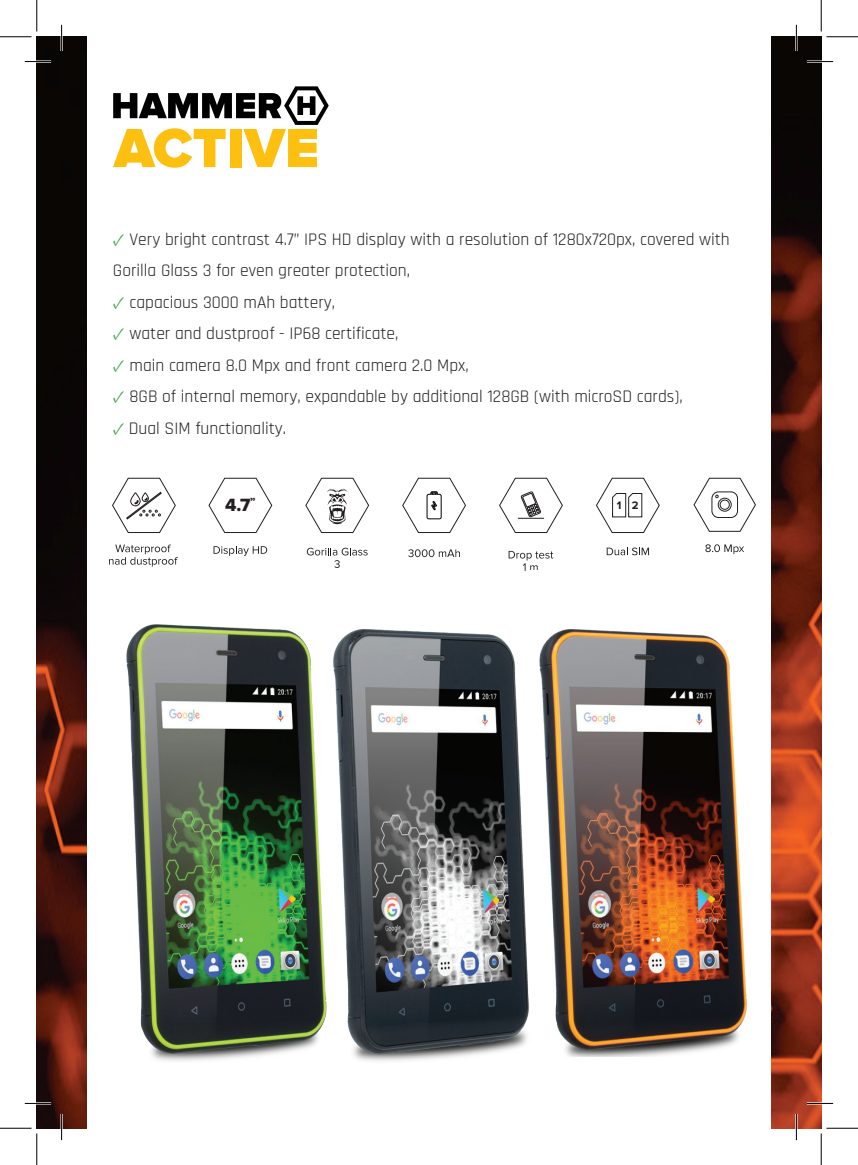
<style>
.page{position:relative;width:858px;height:1165px;background:#fff}
.page>*{position:absolute;margin:0;border:0;box-sizing:border-box;transform-origin:0 0}
.t1{font:18.38px "Proxima Nova Extrabld";color:#231f20}
.t2{font:17.5px/31.5px "Rajdhani";color:#231f20}
.t3{font:700 11.38px "Proxima Nova";color:#231f20}
.t4{font:10.67px "Proxima Nova Extrabld";color:#231f20}
.s1{font-family:"Minion Pro";color:#40ae49}
</style>
<div class="page">
<img style="left:37px;top:37px;width:49px;height:1091px">
<img style="left:771px;top:37px;width:50px;height:1091px">
<svg style="left:113px;top:86px;width:215px;height:82px"></svg>
<img style="left:60px;top:597px;width:254px;height:506px">
<img style="left:314px;top:629px;width:205px;height:432px">
<img style="left:519px;top:629px;width:228px;height:427px">
<svg style="left:408px;top:549px;width:52px;height:8px"></svg>
<svg style="left:402px;top:477px;width:64px;height:56px"></svg>
<svg style="left:508px;top:551px;width:45px;height:20px"></svg>
<svg style="left:499px;top:477px;width:64px;height:56px"></svg>
<svg style="left:693px;top:478px;width:62px;height:54px"></svg>
<svg style="left:705px;top:544px;width:38px;height:10px"></svg>
<svg style="left:596px;top:477px;width:64px;height:56px"></svg>
<svg style="left:606px;top:547px;width:42px;height:8px"></svg>
<svg style="left:307px;top:548px;width:60px;height:20px"></svg>
<svg style="left:305px;top:477px;width:64px;height:56px"></svg>
<svg style="left:110px;top:544px;width:68px;height:23px"></svg>
<svg style="left:112px;top:478px;width:64px;height:55px"></svg>
<svg style="left:213px;top:546px;width:54px;height:10px"></svg>
<svg style="left:208px;top:477px;width:65px;height:56px"></svg>
<hr style="left:25px;top:60px;width:26px;height:3px;background:#fff">
<hr style="left:806px;top:60px;width:26px;height:3px;background:#fff">
<hr style="left:25px;top:1102px;width:26px;height:2px;background:#fff">
<hr style="left:806px;top:1102px;width:26px;height:2px;background:#fff">
<hr style="left:60px;top:25px;width:3px;height:26px;background:#fff">
<hr style="left:60px;top:1114px;width:3px;height:26px;background:#fff">
<hr style="left:795px;top:25px;width:2px;height:26px;background:#fff">
<hr style="left:795px;top:1114px;width:2px;height:26px;background:#fff">
<svg style="left:25px;top:61px;width:26px;height:1px"></svg>
<svg style="left:806px;top:61px;width:26px;height:1px"></svg>
<svg style="left:25px;top:1103px;width:26px;height:1px"></svg>
<svg style="left:806px;top:1103px;width:26px;height:1px"></svg>
<svg style="left:61px;top:25px;width:1px;height:26px"></svg>
<svg style="left:61px;top:1114px;width:1px;height:26px"></svg>
<svg style="left:795px;top:25px;width:1px;height:26px"></svg>
<svg style="left:795px;top:1114px;width:1px;height:26px"></svg>
<hr style="left:0;top:36px;width:32px;height:1px;background:#000">
<hr style="left:826px;top:36px;width:31px;height:1px;background:#000">
<hr style="left:0;top:1128px;width:32px;height:1px;background:#000">
<hr style="left:826px;top:1128px;width:31px;height:1px;background:#000">
<hr style="left:36px;top:0;width:1px;height:32px;background:#000">
<hr style="left:36px;top:1133px;width:1px;height:32px;background:#000">
<hr style="left:820px;top:0;width:1px;height:32px;background:#000">
<hr style="left:820px;top:1133px;width:1px;height:32px;background:#000">
<p class="t2" style="left:113px;top:224px;width:618px"><span class="s1">✓</span> Very bright contrast 4.7” IPS HD display with a resolution of 1280x720px, covered with<br>Gorilla Glass 3 for even greater protection,</p>
<p class="t2" style="left:113px;top:287px;width:224px"><span class="s1">✓</span> capacious 3000 mAh battery,</p>
<p class="t2" style="left:113px;top:318px;width:287px"><span class="s1">✓</span> water and dustproof - IP68 certificate,</p>
<p class="t2" style="left:113px;top:350px;width:357px"><span class="s1">✓</span> main camera 8.0 Mpx and front camera 2.0 Mpx,</p>
<p class="t2" style="left:113px;top:381px;width:571px"><span class="s1">✓</span> 8GB of internal memory, expandable by additional 128GB (with microSD cards),</p>
<p class="t2" style="left:113px;top:413px;width:175px"><span class="s1">✓</span> Dual SIM functionality.</p>
<p class="t4" style="left:250px;top:495px;width:7px">”</p>
<p class="t1" style="left:225px;top:495px;width:27px">4.7</p>
<p class="t3" style="left:616px;top:499px;width:23px">1 2</p>
</div>
